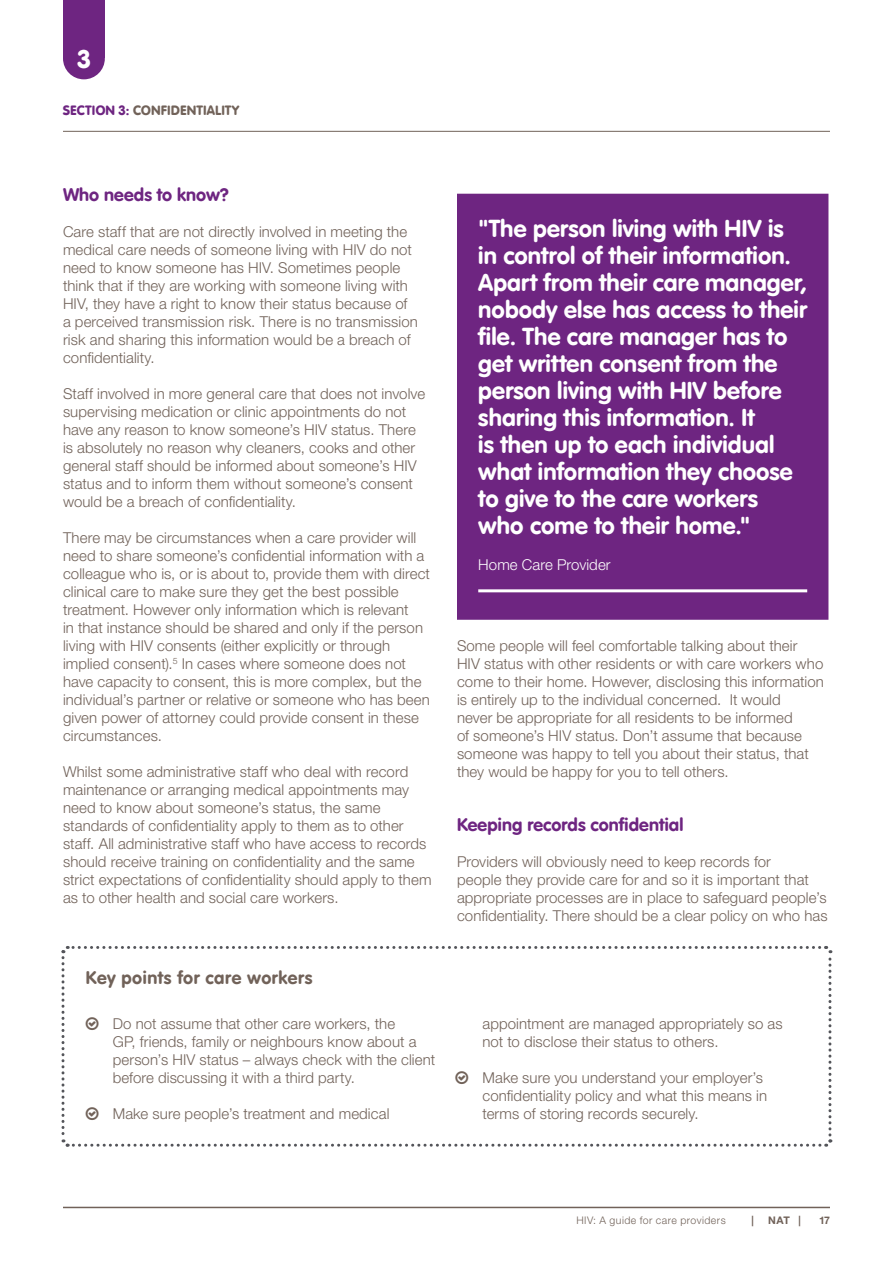
<style>
.page{position:relative;width:893px;height:1263px;background:#fff}
.page>*{position:absolute;margin:0;border:0;box-sizing:border-box;transform-origin:0 0}
.t1{font:900 25.5px "Vag Rounded";color:#fff}
.Pulled_out_quote{font:24px/27px "VAG Rounded Bold";letter-spacing:.005em;color:#fff}
.Sub_section_heading{font:18px "VAG Rounded Bold";letter-spacing:.005em;color:#6e2581}
.Key_facts{font:18px "VAG Rounded Bold";letter-spacing:.03em;color:#716259}
.Body_copy_11_14{font:300 15px/18px "Helvetica Neue LT Std";letter-spacing:.005em;color:#716259}
.Body_copy_11_14-2{font:300 15px "Helvetica Neue LT Std";letter-spacing:.005em;color:#fff}
.t2{font:900 13.5px "Vag Rounded";letter-spacing:.045em;color:#716259}
.t3{font:300 10.5px "Helvetica Neue LT Std";letter-spacing:.045em;color:#716259}
.t4{font:700 10.5px "Helvetica Neue LT Std";color:#716259}
.s1{color:#6e2581}
</style>
<div class="page">
<hr style="left:63px;top:131px;width:767px;height:1px;background:#716259">
<hr style="left:63px;top:1207px;width:767px;height:1px;background:#716259">
<div style="left:63px;top:0;width:42px;height:58px;background:#6e2581"></div>
<div style="left:63px;top:38px;width:42px;height:41px;background:#6e2581;border-radius:50%"></div>
<div style="left:457px;top:194px;width:371px;height:426px;background:#6e2581"></div>
<hr style="left:478px;top:589px;width:329px;height:3px;background:#fff">
<svg style="left:61px;top:946px;width:772px;height:201px"></svg>
<h1 class="t1" style="left:78px;top:44px;width:14px">3</h1>
<p class="t2" style="left:63px;top:102px;width:178px"><span class="s1">SECTION 3:</span> CONFIDENTIALITY</p>
<p class="Sub_section_heading" style="left:63px;top:184px;width:167px">Who needs to know?</p>
<p class="Body_copy_11_14" style="left:63px;top:222px;width:356px">Care staff that are not directly involved in meeting the medical care needs of someone living with HIV do not need to know someone has HIV. Sometimes people think that if they are working with someone living with HIV, they have a right to know their status because of a perceived transmission risk. There is no transmission risk and sharing this information would be a breach of confidentiality.</p>
<p class="Body_copy_11_14" style="left:63px;top:384px;width:364px">Staff involved in more general care that does not involve supervising medication or clinic appointments do not have any reason to know someone’s HIV status. There is absolutely no reason why cleaners, cooks and other general staff should be informed about someone’s HIV status and to inform them without someone’s consent would be a breach of confidentiality.</p>
<p class="Body_copy_11_14" style="left:63px;top:528px;width:368px">There may be circumstances when a care provider will need to share someone’s confidential information with a colleague who is, or is about to, provide them with direct clinical care to make sure they get the best possible treatment. However only information which is relevant<br>in that instance should be shared and only if the person living with HIV consents (either explicitly or through implied consent).<sup>5</sup> In cases where someone does not have capacity to consent, this is more complex, but the individual’s partner or relative or someone who has been given power of attorney could provide consent in these circumstances.</p>
<p class="Body_copy_11_14" style="left:63px;top:762px;width:370px">Whilst some administrative staff who deal with record maintenance or arranging medical appointments may need to know about someone’s status, the same standards of confidentiality apply to them as to other staff. All administrative staff who have access to records should receive training on confidentiality and the same strict expectations of confidentiality should apply to them as to other health and social care workers.</p>
<p class="Key_facts" style="left:86px;top:967px;width:228px">Key points for care workers</p>
<p class="Body_copy_11_14" style="left:113px;top:1014px;width:324px">Do not assume that other care workers, the<br>GP, friends, family or neighbours know about a person’s HIV status – always check with the client before discussing it with a third party.</p>
<p class="Body_copy_11_14" style="left:113px;top:1104px;width:278px">Make sure people’s treatment and medical</p>
<p class="Pulled_out_quote" style="left:478px;top:215px;width:330px">"The person living with HIV is in control of their information.<br>Apart from their care manager, nobody else has access to their file. The care manager has to get written consent from the person living with HIV before sharing this information. It<br>is then up to each individual what information they choose to give to the care workers who come to their home."</p>
<p class="Body_copy_11_14-2" style="left:478px;top:555px;width:134px">Home Care Provider</p>
<p class="Body_copy_11_14" style="left:457px;top:636px;width:368px">Some people will feel comfortable talking about their HIV status with other residents or with care workers who come to their home. However, disclosing this information is entirely up to the individual concerned. It would<br>never be appropriate for all residents to be informed<br>of someone’s HIV status. Don’t assume that because someone was happy to tell you about their status, that they would be happy for you to tell others.</p>
<p class="Sub_section_heading" style="left:457px;top:814px;width:228px">Keeping records confidential</p>
<p class="Body_copy_11_14" style="left:457px;top:852px;width:372px">Providers will obviously need to keep records for<br>people they provide care for and so it is important that appropriate processes are in place to safeguard people’s confidentiality. There should be a clear policy on who has</p>
<p class="Body_copy_11_14" style="left:482px;top:1014px;width:302px">appointment are managed appropriately so as not to disclose their status to others.</p>
<p class="Body_copy_11_14" style="left:482px;top:1068px;width:286px">Make sure you understand your employer’s confidentiality policy and what this means in terms of storing records securely.</p>
<p class="t3" style="left:576px;top:1214px;width:151px">HIV: A guide for care providers</p>
<p class="t4" style="left:752px;top:1214px;width:4px">|</p>
<p class="t4" style="left:768px;top:1214px;width:34px">NAT |</p>
<p class="t4" style="left:819px;top:1214px;width:12px">17</p>
</div>
